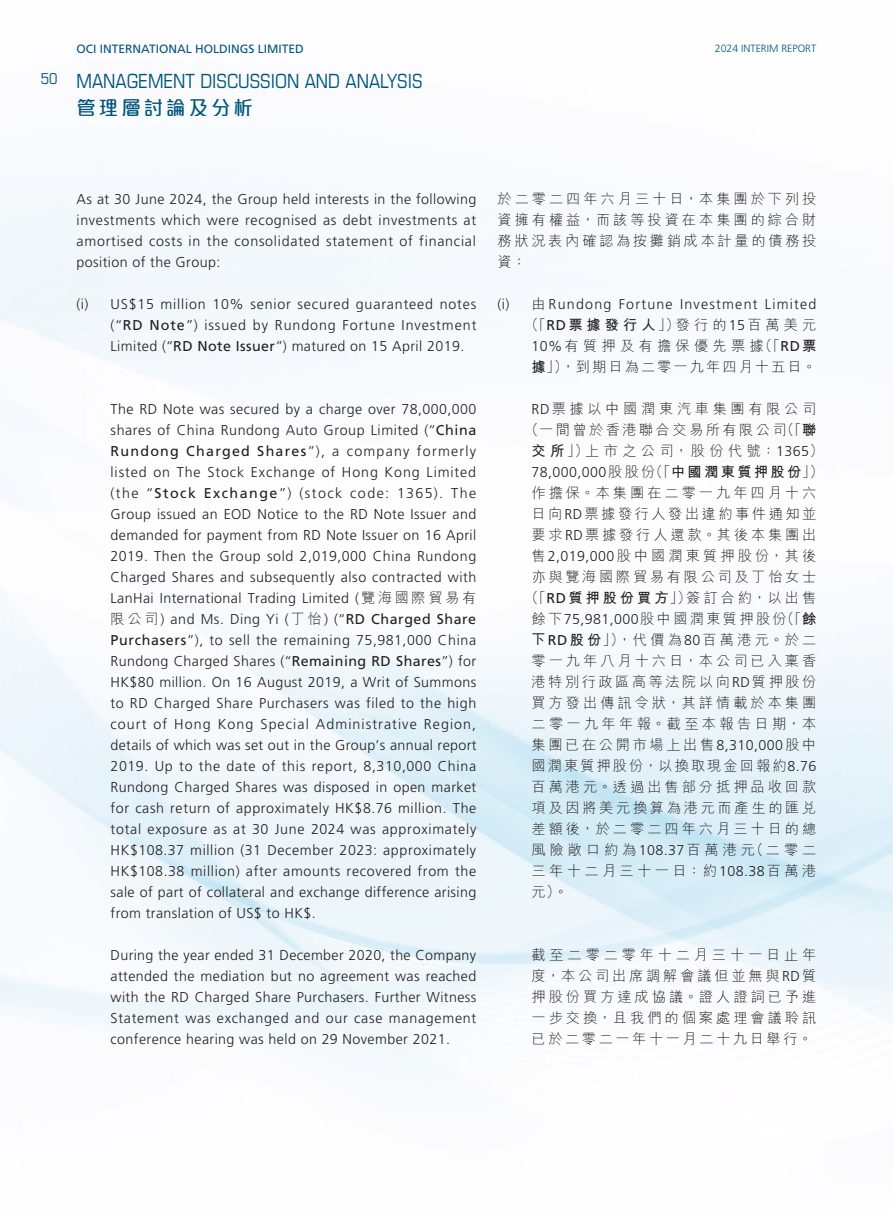
<style>
.page{position:relative;width:893px;height:1212px;background:#fff}
.page>*{position:absolute;margin:0;border:0;box-sizing:border-box;transform-origin:0 0}
.t1{font:condensed 19.5px "Eurostile LT Std";color:#00557a}
.t2{font:500 19.5px "M Elle HK";letter-spacing:.15em;color:#00557a}
._00_Body_text{font:300 14.25px/21px "Frutiger LT Std";letter-spacing:.03em;color:#231f20;text-align:justify}
._00_Body_text-2{font:300 14.25px/21px "M Hei HK";letter-spacing:.205em;color:#231f20;text-align:justify}
._00_Body_text-3{font:300 14.25px/21px "M Hei HK";letter-spacing:.285em;color:#231f20;text-align:right}
._00_Body_text-4{font:300 14.25px "M Hei HK";letter-spacing:.185em;color:#231f20}
._00_Body_text-5{font:300 14.25px "M Hei HK";letter-spacing:.175em;color:#231f20}
._00_Body_text-6{font:300 14.25px "M Hei HK";letter-spacing:.16em;color:#231f20}
._00_Body_text-7{font:300 14.25px "M Hei HK";letter-spacing:.305em;color:#231f20}
._00_Body_text-8{font:300 14.25px "M Hei HK";letter-spacing:.14em;color:#231f20}
._00_Body_text-9{font:300 14.25px "M Hei HK";letter-spacing:.275em;color:#231f20}
._00_Body_text-10{font:300 14.25px "M Hei HK";letter-spacing:.235em;color:#231f20}
._00_Body_text-11{font:300 14.25px "M Hei HK";letter-spacing:.17em;color:#231f20}
._00_Body_text-12{font:300 14.25px "M Hei HK";letter-spacing:.255em;color:#231f20}
._00_Body_text-13{font:300 14.25px "M Hei HK";letter-spacing:.23em;color:#231f20}
.t3{font:12px "Frutiger LT Std";color:#00557a}
.t4{font:300 10.5px "Frutiger LT Std";color:#00557a}
.s1{font-weight:400}
.s2{font-family:"M Hei HK"}
.s3{font-family:"Frutiger LT Std"}
.s4{font-family:"Frutiger LT Std";font-weight:400}
.s5{font-weight:700}
.s6{font-family:"M Hei HK";font-weight:700}
</style>
<div class="page">
<p class="t3" style="left:77px;top:42px;width:229px">OCI INTERNATIONAL HOLDINGS LIMITED</p>
<p class="t4" style="left:715px;top:42px;width:103px">2024 INTERIM REPORT</p>
<h1 class="t1" style="left:41px;top:69px;width:383px"><sup>50</sup> MANAGEMENT DISCUSSION AND ANALYSIS</h1>
<h1 class="t2" style="left:77px;top:98px;width:178px">管理層討論及分析</h1>
<p class="_00_Body_text" style="left:77px;top:189px;width:401px">As at 30 June 2024, the Group held interests in the following investments which were recognised as debt investments at amortised costs in the consolidated statement of financial position of the Group:</p>
<p class="_00_Body_text" style="left:111px;top:294px;width:367px;text-indent:-34px">(i) US$15 million 10% senior secured guaranteed notes (“<span class="s1">RD Note</span>”) issued by Rundong Fortune Investment Limited (“<span class="s1">RD Note Issuer</span>”) matured on 15 April 2019.</p>
<p class="_00_Body_text" style="left:111px;top:399px;width:367px">The RD Note was secured by a charge over 78,000,000 shares of China Rundong Auto Group Limited (“<span class="s1">China Rundong Charged Shares</span>”), a company formerly listed on The Stock Exchange of Hong Kong Limited (the “<span class="s1">Stock Exchange</span>”) (stock code: 1365). The Group issued an EOD Notice to the RD Note Issuer and demanded for payment from RD Note Issuer on 16 April 2019. Then the Group sold 2,019,000 China Rundong Charged Shares and subsequently also contracted with LanHai International Trading Limited (<span class="s2">覽海國際貿易有限公司</span>) and Ms. Ding Yi (<span class="s2">丁怡</span>) (“<span class="s1">RD Charged Share Purchasers</span>”), to sell the remaining 75,981,000 China Rundong Charged Shares (“<span class="s1">Remaining RD Shares</span>”) for HK$80 million. On 16 August 2019, a Writ of Summons to RD Charged Share Purchasers was filed to the high court of Hong Kong Special Administrative Region, details of which was set out in the Group’s annual report 2019. Up to the date of this report, 8,310,000 China Rundong Charged Shares was disposed in open market for cash return of approximately HK$8.76 million. The total exposure as at 30 June 2024 was approximately HK$108.37 million (31 December 2023: approximately HK$108.38 million) after amounts recovered from the sale of part of collateral and exchange difference arising from translation of US$ to HK$.</p>
<p class="_00_Body_text" style="left:111px;top:945px;width:367px">During the year ended 31 December 2020, the Company attended the mediation but no agreement was reached with the RD Charged Share Purchasers. Further Witness Statement was exchanged and our case management conference hearing was held on 29 November 2021.</p>
<p class="_00_Body_text-2" style="left:497px;top:188px;width:320px">於二零二四年六月三十日，本集團於下列投資擁有權益，而該等投資在本集團的綜合財務狀況表內確認為按攤銷成本計量的債務投資：</p>
<p class="_00_Body_text-3" style="left:497px;top:293px;width:320px"><span class="s3">(i)</span> 由 <span class="s3">Rundong Fortune Investment Limited</span>（「<span class="s4">RD</span><span class="s5">票據發行人</span>」）發行的<span class="s3">15</span>百萬美元<br><span class="s3">10%</span>有質押及有擔保優先票據（「<span class="s4">RD</span><span class="s5">票<br>據</span>」），到期日為二零一九年四月十五日。</p>
<p class="_00_Body_text-12" style="left:531px;top:402px;width:286px"><span class="s3">RD</span>票據以中國潤東汽車集團有限公司</p>
<p class="_00_Body_text-11" style="left:524px;top:423px;width:294px">（一間曾於香港聯合交易所有限公司（「<span class="s5">聯</span></p>
<p class="_00_Body_text-7" style="left:531px;top:444px;width:294px"><span class="s5">交所</span>」）上市之公司，股份代號：<span class="s3">1365</span>）</p>
<p class="_00_Body_text" style="left:531px;top:462px;width:294px">78,000,000<span class="s2">股股份（「</span><span class="s6">中國潤東質押股份</span><span class="s2">」）</span></p>
<p class="_00_Body_text-2" style="left:531px;top:482px;width:286px">作擔保。本集團在二零一九年四月十六</p>
<p class="_00_Body_text-5" style="left:531px;top:507px;width:286px">日向<span class="s3">RD</span>票據發行人發出違約事件通知並</p>
<p class="_00_Body_text-2" style="left:531px;top:524px;width:286px">要求<span class="s3">RD</span>票據發行人還款。其後本集團出</p>
<p class="_00_Body_text-2" style="left:531px;top:545px;width:286px">售<span class="s3">2,019,000</span>股中國潤東質押股份，其後</p>
<p class="_00_Body_text-4" style="left:531px;top:570px;width:286px">亦與覽海國際貿易有限公司及丁怡女士</p>
<p class="_00_Body_text-2" style="left:524px;top:587px;width:293px">（「<span class="s4">RD</span><span class="s5">質押股份買方</span>」）簽訂合約，以出售</p>
<p class="_00_Body_text-6" style="left:531px;top:612px;width:286px">餘下<span class="s3">75,981,000</span>股中國潤東質押股份（「<span class="s5">餘</span></p>
<p class="_00_Body_text-2" style="left:531px;top:629px;width:286px"><span class="s5">下</span><span class="s4">RD</span><span class="s5">股份</span>」），代價為<span class="s3">80</span>百萬港元。於二</p>
<p class="_00_Body_text-2" style="left:531px;top:650px;width:286px">零一九年八月十六日，本公司已入稟香</p>
<p class="_00_Body_text-5" style="left:531px;top:675px;width:286px">港特別行政區高等法院以向<span class="s3">RD</span>質押股份</p>
<p class="_00_Body_text-2" style="left:531px;top:692px;width:286px">買方發出傳訊令狀，其詳情載於本集團</p>
<p class="_00_Body_text-13" style="left:531px;top:717px;width:286px">二零一九年年報。截至本報告日期，本</p>
<p class="_00_Body_text-4" style="left:531px;top:738px;width:286px">集團已在公開市場上出售<span class="s3">8,310,000</span>股中</p>
<p class="_00_Body_text-8" style="left:531px;top:759px;width:286px">國潤東質押股份，以換取現金回報約<span class="s3">8.76</span></p>
<p class="_00_Body_text-2" style="left:531px;top:776px;width:286px">百萬港元。透過出售部分抵押品收回款</p>
<p class="_00_Body_text-4" style="left:531px;top:801px;width:286px">項及因將美元換算為港元而產生的匯兌</p>
<p class="_00_Body_text-2" style="left:531px;top:818px;width:286px">差額後，於二零二四年六月三十日的總</p>
<p class="_00_Body_text-9" style="left:531px;top:843px;width:286px">風險敞口約為<span class="s3">108.37</span>百萬港元（二零二</p>
<p class="_00_Body_text-10" style="left:531px;top:864px;width:286px">三年十二月三十一日：約<span class="s3">108.38</span>百萬港</p>
<p class="_00_Body_text-2" style="left:531px;top:881px;width:38px">元）。</p>
<p class="_00_Body_text-2" style="left:531px;top:944px;width:286px">截至二零二零年十二月三十一日止年度，本公司出席調解會議但並無與<span class="s3">RD</span>質押股份買方達成協議。證人證詞已予進一步交換，且我們的個案處理會議聆訊已於二零二一年十一月二十九日舉行。</p>
</div>
